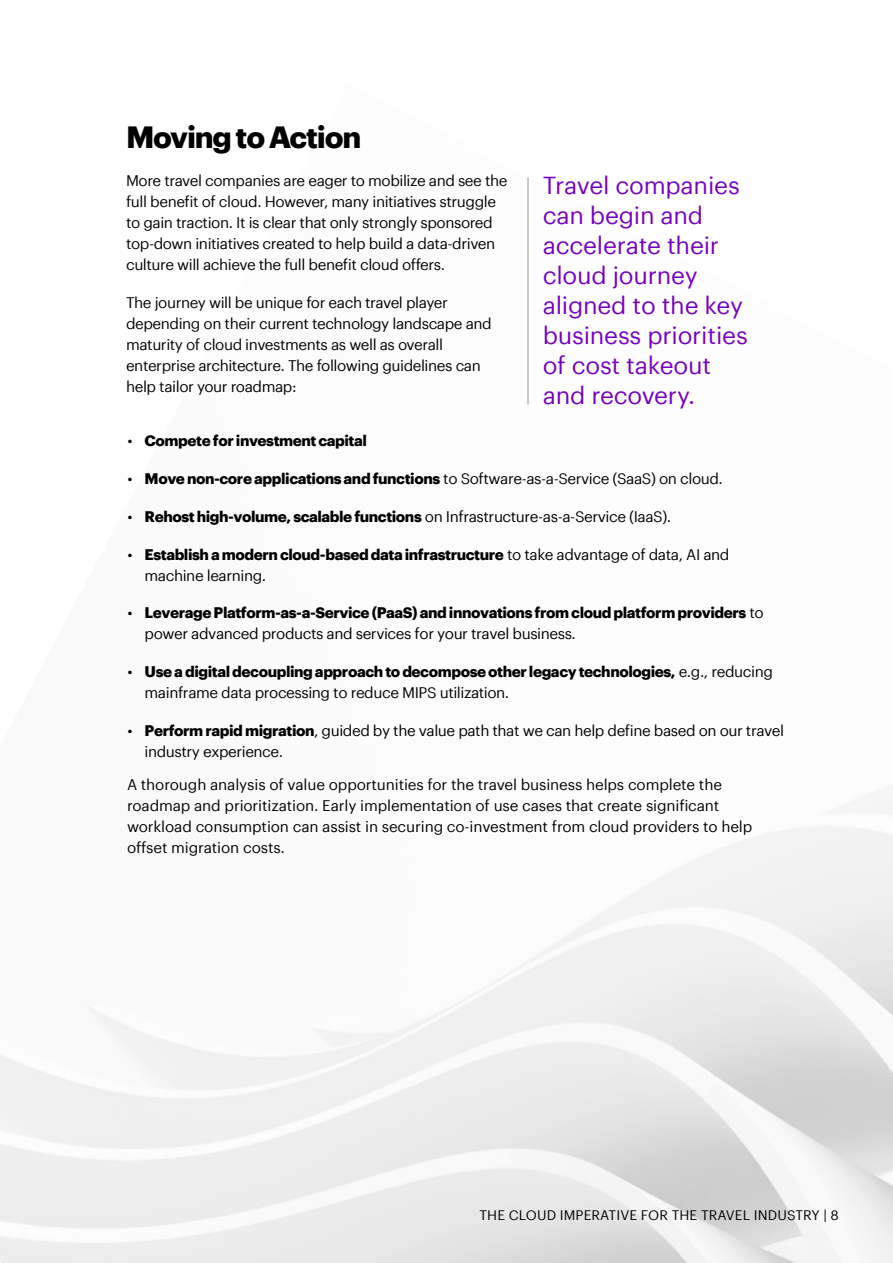
<style>
.page{position:relative;width:893px;height:1263px;background:#fff}
.page>*{position:absolute;margin:0;border:0;box-sizing:border-box;transform-origin:0 0}
.t1{font:700 30px "Graphik";letter-spacing:-.04em;color:#000}
.t2{font:24px/30px "Graphik";letter-spacing:-.01em;color:#7500c0}
.t3{font:15px/21px "Graphik";letter-spacing:-.03em;color:#000}
.t4{font:700 15px/21px "Graphik";letter-spacing:-.03em;color:#000}
.t5{font:15px/21px "Graphik";letter-spacing:-.01em;color:#000}
.t6{font:13.5px "Graphik";letter-spacing:.005em;color:#000}
.s1{font-weight:400}
.s2{font-weight:700}
</style>
<div class="page">
<hr style="left:528px;top:177px;width:1px;height:227px;background:#969696">
<h1 class="t1" style="left:126px;top:114px;width:237px">Moving to Action</h1>
<p class="t3" style="left:126px;top:169px;width:383px">More travel companies are eager to mobilize and see the full benefit of cloud. However, many initiatives struggle to gain traction. It is clear that only strongly sponsored top-down initiatives created to help build a data-driven culture will achieve the full benefit cloud offers.</p>
<p class="t3" style="left:126px;top:291px;width:367px">The journey will be unique for each travel player depending on their current technology landscape and maturity of cloud investments as well as overall enterprise architecture. The following guidelines can help tailor your roadmap:</p>
<h2 class="t2" style="left:543px;top:168px;width:207px">Travel companies can begin and accelerate their cloud journey aligned to the key business priorities of cost takeout and recovery.</h2>
<p class="t4" style="left:128px;top:428px;width:241px"><span class="s1">•</span> Compete for investment capital</p>
<p class="t3" style="left:128px;top:466px;width:597px">• <span class="s2">Move non-core applications and functions</span> to Software-as-a-Service (SaaS) on cloud.</p>
<p class="t3" style="left:128px;top:504px;width:545px">• <span class="s2">Rehost high-volume, scalable functions</span> on Infrastructure-as-a-Service (IaaS).</p>
<p class="t4" style="left:145px;top:542px;width:586px;text-indent:-17px"><span class="s1">•</span> Establish a modern cloud-based data infrastructure <span class="s1">to take advantage of data, AI and machine learning.</span></p>
<p class="t4" style="left:145px;top:601px;width:621px;text-indent:-17px"><span class="s1">•</span> Leverage Platform-as-a-Service (PaaS) and innovations from cloud platform providers <span class="s1">to power advanced products and services for your travel business.</span></p>
<p class="t4" style="left:145px;top:660px;width:630px;text-indent:-17px"><span class="s1">•</span> Use a digital decoupling approach to decompose other legacy technologies, <span class="s1">e.g., reducing mainframe data processing to reduce MIPS utilization.</span></p>
<p class="t3" style="left:145px;top:719px;width:641px;text-indent:-17px">• <span class="s2">Perform rapid migration</span>, guided by the value path that we can help define based on our travel industry experience.</p>
<p class="t5" style="left:127px;top:773px;width:627px">A thorough analysis of value opportunities for the travel business helps complete the roadmap and prioritization. Early implementation of use cases that create significant workload consumption can assist in securing co-investment from cloud providers to help offset migration costs.</p>
<p class="t6" style="left:479px;top:1205px;width:361px">THE CLOUD IMPERATIVE FOR THE TRAVEL INDUSTRY | 8</p>
</div>
